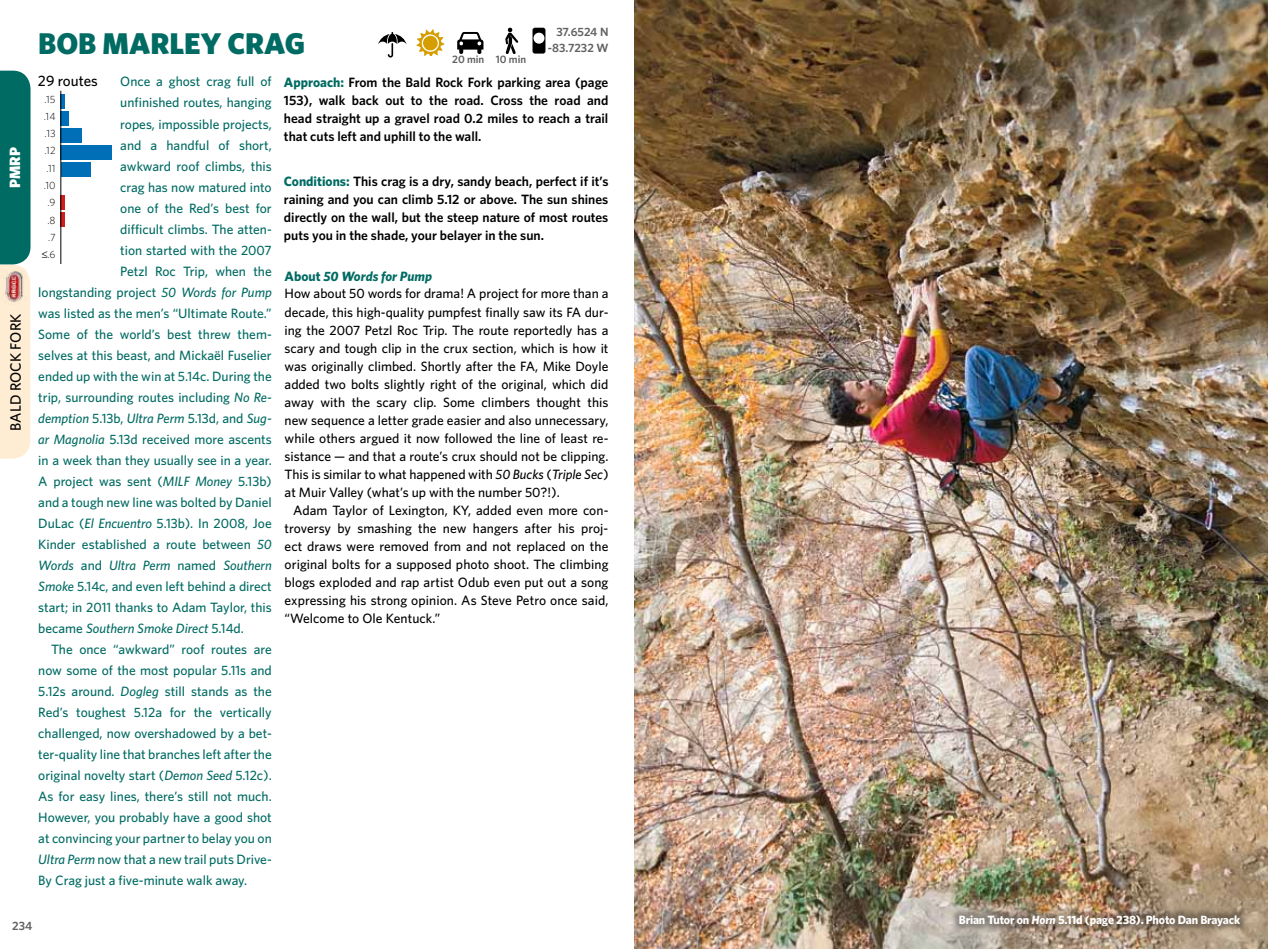
<style>
.page{position:relative;width:1268px;height:949px;background:#fff}
.page>*{position:absolute;margin:0;border:0;box-sizing:border-box;transform-origin:0 0}
.t1{font:900 30px "Whitney";color:#006b63}
.t2{font:500 15px "Whitney";color:#000}
.t3{font:900 15px "Whitney";color:#fff}
.t4{font:500 13.5px "Whitney";color:#006b63}
.t5{font:500 13.5px/18px "Whitney";color:#000}
.t6{font:600 13.5px/18px "Whitney";color:#000;text-align:justify}
.t7{font:italic 500 13.5px "Whitney";color:#006b63}
.t8{font:700 12px "Whitney";letter-spacing:-.015em;color:#fff}
.t9{font:600 12px/15.8px "Whitney";color:#606161;text-align:right}
.t10{font:600 10.8px "Whitney";color:#606161}
.t11{font:300 10.5px/17.2px "Whitney";color:#000;text-align:center}
.s1{font-style:italic}
.s2{font-style:normal}
.s3{font-weight:700;color:#006b63}
.s4{font-weight:700;font-style:italic;color:#006b63}
</style>
<div class="page">
<div style="left:532px;top:28px;width:13px;height:26px;background:#000;border-radius:2px"></div>
<div style="left:533px;top:33px;width:11px;height:11px;background:#fff;border-radius:50%"></div>
<svg style="left:457px;top:32px;width:26px;height:22px"></svg>
<svg style="left:505px;top:28px;width:13px;height:26px"></svg>
<svg style="left:378px;top:32px;width:28px;height:26px"></svg>
<svg style="left:416px;top:29px;width:28px;height:27px"></svg>
<hr style="left:61px;top:212px;width:4px;height:15px;background:#cd201e">
<hr style="left:61px;top:195px;width:4px;height:15px;background:#cd201e">
<div style="left:61px;top:161px;width:29px;height:15px;background:#006fb7"></div>
<div style="left:61px;top:145px;width:51px;height:15px;background:#006fb7"></div>
<div style="left:61px;top:128px;width:21px;height:15px;background:#006fb7"></div>
<div style="left:61px;top:111px;width:8px;height:15px;background:#006fb7"></div>
<hr style="left:61px;top:94px;width:4px;height:15px;background:#006fb7">
<hr style="left:61px;top:91px;width:1px;height:173px;background:#000">
<img style="left:635px;top:0;width:632px;height:948px">
<div style="left:950px;top:906px;width:297px;height:28px;background:#000;opacity:.3"></div>
<svg style="left:0;top:71px;width:31px;height:387px"></svg>
<img style="left:2px;top:270px;width:25px;height:34px">
<p class="t3" style="left:6px;top:188px;width:42px;rotate:-90deg">PMRP</p>
<p class="t2" style="left:7px;top:430px;width:118px;rotate:-90deg">BALD ROCK FORK</p>
<p class="t9" style="left:548px;top:24px;width:62px">37.6524 N -83.7232 W</p>
<h1 class="t1" style="left:38px;top:25px;width:111px">BOB MARLEY</h1>
<h1 class="t1" style="left:227px;top:25px;width:38px">CRAG</h1>
<p class="t4" style="left:120px;top:74px;width:153px">Once a ghost crag full of</p>
<p class="t4" style="left:120px;top:95px;width:153px">unfinished routes, hanging</p>
<p class="t4" style="left:120px;top:116px;width:153px">ropes, impossible projects,</p>
<p class="t4" style="left:120px;top:137px;width:153px">and a handful of short,</p>
<p class="t4" style="left:120px;top:158px;width:153px">awkward roof climbs, this</p>
<p class="t4" style="left:120px;top:179px;width:153px">crag has now matured into</p>
<p class="t4" style="left:120px;top:200px;width:153px">one of the Red’s best for</p>
<p class="t4" style="left:120px;top:221px;width:153px">difficult climbs. The atten-</p>
<p class="t4" style="left:120px;top:242px;width:153px">tion started with the 2007</p>
<p class="t4" style="left:120px;top:263px;width:153px">Petzl Roc Trip, when the</p>
<p class="t4" style="left:38px;top:284px;width:235px">longstanding project <span class="s1">50 Words for Pump</span></p>
<p class="t4" style="left:38px;top:305px;width:235px">was listed as the men’s “Ultimate Route.”</p>
<p class="t4" style="left:38px;top:326px;width:235px">Some of the world’s best threw them-</p>
<p class="t4" style="left:38px;top:347px;width:235px">selves at this beast, and Mickaël Fuselier</p>
<p class="t4" style="left:38px;top:368px;width:235px">ended up with the win at 5.14c. During the</p>
<p class="t4" style="left:38px;top:389px;width:235px">trip, surrounding routes including <span class="s1">No Re-</span></p>
<p class="t7" style="left:38px;top:410px;width:235px">demption <span class="s2">5.13b,</span> Ultra Perm <span class="s2">5.13d, and</span> Sug-</p>
<p class="t4" style="left:38px;top:431px;width:235px"><span class="s1">ar Magnolia</span> 5.13d received more ascents</p>
<p class="t4" style="left:38px;top:452px;width:235px">in a week than they usually see in a year.</p>
<p class="t4" style="left:38px;top:473px;width:235px">A project was sent (<span class="s1">MILF Money</span> 5.13b)</p>
<p class="t4" style="left:38px;top:494px;width:235px">and a tough new line was bolted by Daniel</p>
<p class="t4" style="left:38px;top:515px;width:235px">DuLac (<span class="s1">El Encuentro</span> 5.13b). In 2008, Joe</p>
<p class="t4" style="left:38px;top:536px;width:235px">Kinder established a route between <span class="s1">50</span></p>
<p class="t7" style="left:38px;top:557px;width:235px">Words <span class="s2">and</span> Ultra Perm <span class="s2">named</span> Southern</p>
<p class="t4" style="left:38px;top:578px;width:235px"><span class="s1">Smoke</span> 5.14c, and even left behind a direct</p>
<p class="t4" style="left:38px;top:599px;width:235px">start; in 2011 thanks to Adam Taylor, this</p>
<p class="t7" style="left:38px;top:620px;width:207px"><span class="s2">became</span> Southern Smoke Direct <span class="s2">5.14d.</span></p>
<p class="t4" style="left:51px;top:641px;width:222px">The once “awkward” roof routes are</p>
<p class="t4" style="left:38px;top:662px;width:235px">now some of the most popular 5.11s and</p>
<p class="t4" style="left:38px;top:683px;width:235px">5.12s around. <span class="s1">Dogleg</span> still stands as the</p>
<p class="t4" style="left:38px;top:704px;width:235px">Red’s toughest 5.12a for the vertically</p>
<p class="t4" style="left:38px;top:725px;width:235px">challenged, now overshadowed by a bet-</p>
<p class="t4" style="left:38px;top:746px;width:235px">ter-quality line that branches left after the</p>
<p class="t4" style="left:38px;top:767px;width:235px">original novelty start (<span class="s1">Demon Seed</span> 5.12c).</p>
<p class="t4" style="left:38px;top:788px;width:235px">As for easy lines, there’s still not much.</p>
<p class="t4" style="left:38px;top:809px;width:235px">However, you probably have a good shot</p>
<p class="t4" style="left:38px;top:830px;width:235px">at convincing your partner to belay you on</p>
<p class="t4" style="left:38px;top:851px;width:235px"><span class="s1">Ultra Perm</span> now that a new trail puts Drive-</p>
<p class="t4" style="left:38px;top:872px;width:210px">By Crag just a five-minute walk away.</p>
<p class="t10" style="left:452px;top:52px;width:76px">20 min 10 min</p>
<p class="t2" style="left:38px;top:72px;width:61px">29 routes</p>
<p class="t11" style="left:44px;top:107px;width:13px">.14</p>
<p class="t6" style="left:284px;top:73px;width:326px"><span class="s3">Approach:</span> From the Bald Rock Fork parking area (page 153), walk back out to the road. Cross the road and head straight up a gravel road 0.2 miles to reach a trail that cuts left and uphill to the wall.</p>
<p class="t6" style="left:284px;top:172px;width:326px"><span class="s3">Conditions:</span> This crag is a dry, sandy beach, perfect if it’s raining and you can climb 5.12 or above. The sun shines directly on the wall, but the steep nature of most routes puts you in the shade, your belayer in the sun.</p>
<p class="t5" style="left:284px;top:266px;width:325px"><span class="s3">About</span> <span class="s4">50 Words for Pump<br></span>How about 50 words for drama! A project for more than a decade, this high-quality pumpfest finally saw its FA dur&shy;ing the 2007 Petzl Roc Trip. The route reportedly has a scary and tough clip in the crux section, which is how it was originally climbed. Shortly after the FA, Mike Doyle added two bolts slightly right of the original, which did away with the scary clip. Some climbers thought this new sequence a letter grade easier and also unnecessary, while others argued it now followed the line of least re&shy;sistance — and that a route’s crux should not be clipping.<br>This is similar to what happened with <span class="s1">50 Bucks</span> (<span class="s1">Triple Sec</span>) at Muir Valley (what’s up with the number 50?!).</p>
<p class="t5" style="left:284px;top:500px;width:325px;text-align:justify;text-indent:9px">Adam Taylor of Lexington, KY, added even more con&shy;troversy by smashing the new hangers after his proj&shy;ect draws were removed from and not replaced on the original bolts for a supposed photo shoot. The climbing blogs exploded and rap artist Odub even put out a song expressing his strong opinion. As Steve Petro once said, “Welcome to Ole Kentuck.”</p>
<p class="t11" style="left:44px;top:91px;width:13px">.15</p>
<p class="t11" style="left:42px;top:124px;width:15px">.13 .12 .11 .10 .9 .8 .7 ≤.6</p>
<p class="t9" style="left:12px;top:916px;width:22px">234</p>
<p class="t8" style="left:958px;top:911px;width:283px">Brian Tutor on <span class="s1">Horn</span> 5.11d (page 238). Photo Dan Brayack</p>
</div>
